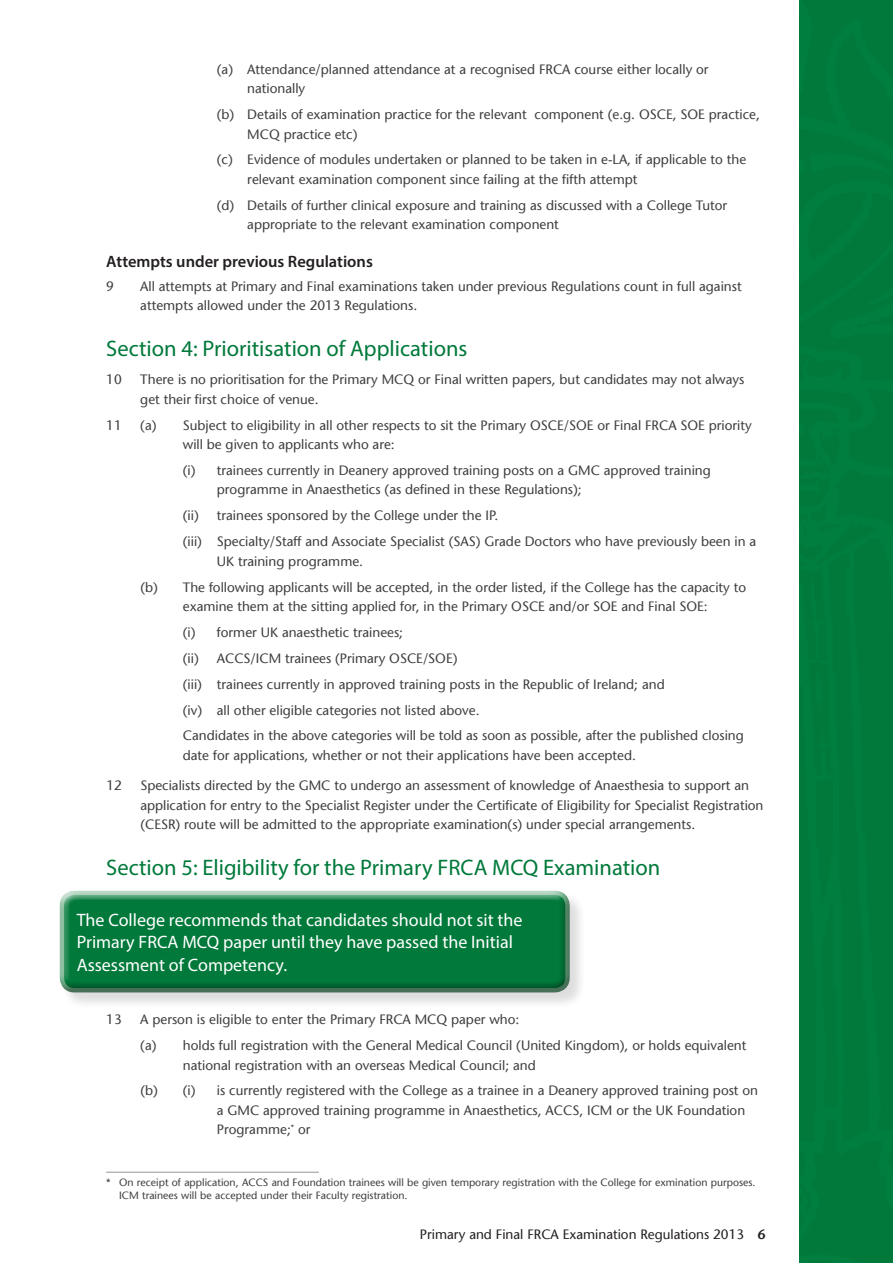
<style>
.page{position:relative;width:893px;height:1263px;background:#fff}
.page>*{position:absolute;margin:0;border:0;box-sizing:border-box;transform-origin:0 0}
.t1{font:22.5px "Myriad Pro";color:#00793a}
.t2{font:18px/22.5px "Myriad Pro";color:#fff}
.t3{font:600 16.5px "Myriad Pro";color:#231f20}
.t4{font:13.5px/19.5px "Stone Sans LT";color:#3e3e3f}
.t5{font:13.5px "Stone Sans LT";color:#231f20}
.t6{font:10.5px/13.5px "Stone Sans LT";color:#3e3e3f}
.s1{font-weight:600}
</style>
<div class="page">
<div style="left:799px;top:0;width:94px;height:1263px;background:#00793a"></div>
<hr style="left:106px;top:1172px;width:213px;height:1px;background:#939598">
<div style="left:60px;top:891px;width:526px;height:118px;background:#231f20;opacity:.15"></div>
<div style="left:58px;top:890px;width:512px;height:93px;background:#bcd9c7"></div>
<div style="left:58px;top:893px;width:512px;height:102px;background:#231f20;opacity:.4"></div>
<p class="t4" style="left:247px;top:59px;width:463px;text-indent:-30px">(a) Attendance/planned attendance at a recognised FRCA course either locally or nationally</p>
<p class="t4" style="left:247px;top:105px;width:514px;text-indent:-30px">(b) Details of examination practice for the relevant component (e.g. OSCE, SOE practice,<br>MCQ practice etc)</p>
<p class="t4" style="left:247px;top:150px;width:500px;text-indent:-30px">(c) Evidence of modules undertaken or planned to be taken in e-LA, if applicable to the relevant examination component since failing at the fifth attempt</p>
<p class="t4" style="left:247px;top:195px;width:481px;text-indent:-30px">(d) Details of further clinical exposure and training as discussed with a College Tutor appropriate to the relevant examination component</p>
<p class="t3" style="left:106px;top:251px;width:268px">Attempts under previous Regulations</p>
<p class="t4" style="left:106px;top:276px;width:9px">9</p>
<p class="t4" style="left:140px;top:276px;width:603px">All attempts at Primary and Final examinations taken under previous Regulations count in full against attempts allowed under the 2013 Regulations.</p>
<h1 class="t1" style="left:106px;top:335px;width:363px">Section 4: Prioritisation of Applications</h1>
<p class="t4" style="left:106px;top:370px;width:17px">10</p>
<p class="t4" style="left:140px;top:370px;width:606px">There is no prioritisation for the Primary MCQ or Final written papers, but candidates may not always get their first choice of venue.</p>
<p class="t4" style="left:106px;top:415px;width:17px">11</p>
<p class="t4" style="left:183px;top:415px;width:570px;text-indent:-43px">(a) Subject to eligibility in all other respects to sit the Primary OSCE/SOE or Final FRCA SOE priority will be given to applicants who are:</p>
<p class="t4" style="left:217px;top:460px;width:495px;text-indent:-34px">(i) trainees currently in Deanery approved training posts on a GMC approved training programme in Anaesthetics (as defined in these Regulations);</p>
<p class="t4" style="left:183px;top:503px;width:575px;line-height:26px">(ii) trainees sponsored by the College under the IP.<br>(iii) Specialty/Staff and Associate Specialist (SAS) Grade Doctors who have previously been in a</p>
<p class="t4" style="left:140px;top:548px;width:607px;line-height:26px;text-indent:77px">UK training programme.<br>(b) The following applicants will be accepted, in the order listed, if the College has the capacity to</p>
<p class="t4" style="left:183px;top:593px;width:562px;line-height:26px">examine them at the sitting applied for, in the Primary OSCE and/or SOE and Final SOE:<br>(i) former UK anaesthetic trainees;<br>(ii) ACCS/ICM trainees (Primary OSCE/SOE)<br>(iii) trainees currently in approved training posts in the Republic of Ireland; and<br>(iv) all other eligible categories not listed above.<br>Candidates in the above categories will be told as soon as possible, after the published closing</p>
<p class="t4" style="left:183px;top:745px;width:455px">date for applications, whether or not their applications have been accepted.</p>
<p class="t4" style="left:106px;top:776px;width:17px">12</p>
<p class="t4" style="left:140px;top:776px;width:625px">Specialists directed by the GMC to undergo an assessment of knowledge of Anaesthesia to support an application for entry to the Specialist Register under the Certificate of Eligibility for Specialist Registration (CESR) route will be admitted to the appropriate examination(s) under special arrangements.</p>
<h1 class="t1" style="left:106px;top:854px;width:556px">Section 5: Eligibility for the Primary FRCA MCQ Examination</h1>
<h2 class="t2" style="left:77px;top:908px;width:447px">The College recommends that candidates should not sit the<br>Primary FRCA MCQ paper until they have passed the Initial<br>Assessment of Competency.</h2>
<p class="t4" style="left:106px;top:1010px;width:17px">13</p>
<p class="t4" style="left:140px;top:1006px;width:608px;line-height:26px">A person is eligible to enter the Primary FRCA MCQ paper who:<br>(a) holds full registration with the General Medical Council (United Kingdom), or holds equivalent</p>
<p class="t4" style="left:140px;top:1052px;width:397px;line-height:26px;text-indent:43px">national registration with an overseas Medical Council; and (b) (i)</p>
<p class="t4" style="left:217px;top:1081px;width:543px">is currently registered with the College as a trainee in a Deanery approved training post on a GMC approved training programme in Anaesthetics, ACCS, ICM or the UK Foundation<br>Programme;<sup>*</sup> or</p>
<p class="t6" style="left:119px;top:1175px;width:638px;text-indent:-13px">* On receipt of application, ACCS and Foundation trainees will be given temporary registration with the College for exmination purposes.<br>ICM trainees will be accepted under their Faculty registration.</p>
<p class="t5" style="left:420px;top:1226px;width:347px">Primary and Final FRCA Examination Regulations 2013 <span class="s1">6</span></p>
</div>
